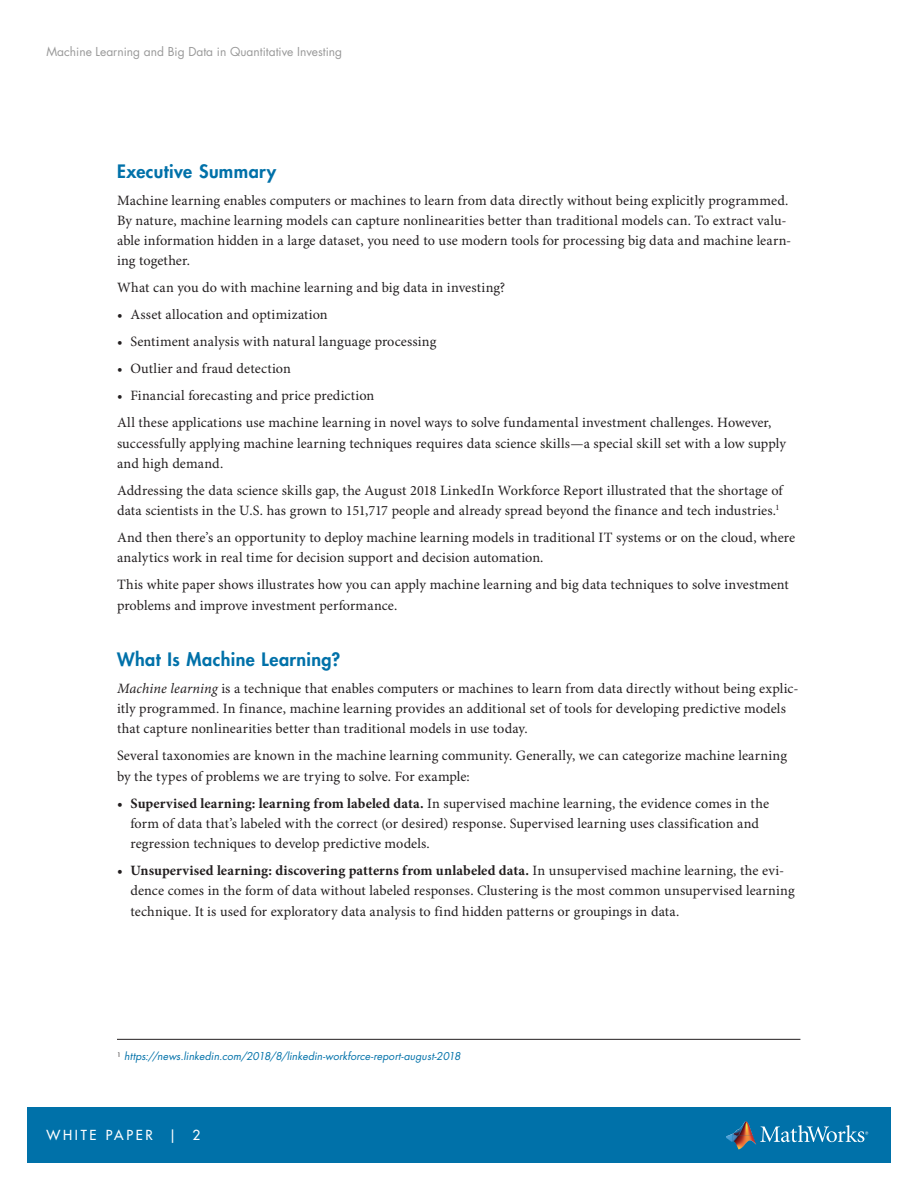
<style>
.page{position:relative;width:918px;height:1188px;background:#fff}
.page>*{position:absolute;margin:0;border:0;box-sizing:border-box;transform-origin:0 0}
.Heading_1{font:800 18px "Futura Std";letter-spacing:.025em;color:#0071a9}
.Body_Copy{font:14.25px/20.2px "Minion Pro";letter-spacing:.005em;color:#231f20}
.t1{font:500 13.5px "Futura Std";letter-spacing:.2em;color:#fff}
.t2{font:12px "Futura Std";color:#999}
.note_footnote{font:italic 10.5px "Futura Std";letter-spacing:.005em;color:#0071a9}
.s1{font-style:italic}
.s2{font-weight:700}
</style>
<div class="page">
<div style="left:27px;top:1108px;width:864px;height:55px;background:#0071a9"></div>
<img style="left:733px;top:1121px;width:20px;height:14px">
<svg style="left:726px;top:1134px;width:7px;height:8px"></svg>
<img style="left:733px;top:1135px;width:23px;height:14px">
<svg style="left:760px;top:1125px;width:108px;height:17px"></svg>
<hr style="left:117px;top:1039px;width:683px;height:1px;background:#231f20">
<p class="t2" style="left:46px;top:44px;width:297px">Machine Learning and Big Data in Quantitative Investing</p>
<p class="Heading_1" style="left:117px;top:160px;width:161px">Executive Summary</p>
<p class="Body_Copy" style="left:117px;top:191px;width:676px">Machine learning enables computers or machines to learn from data directly without being explicitly programmed.<br>By nature, machine learning models can capture nonlinearities better than traditional models can. To extract valu&shy;able information hidden in a large dataset, you need to use modern tools for processing big data and machine learn&shy;ing together.</p>
<p class="Body_Copy" style="left:117px;top:278px;width:390px">What can you do with machine learning and big data in investing?</p>
<p class="Body_Copy" style="left:117px;top:305px;width:212px">• Asset allocation and optimization</p>
<p class="Body_Copy" style="left:117px;top:332px;width:321px">• Sentiment analysis with natural language processing</p>
<p class="Body_Copy" style="left:117px;top:359px;width:175px">• Outlier and fraud detection</p>
<p class="Body_Copy" style="left:117px;top:386px;width:259px">• Financial forecasting and price prediction</p>
<p class="Body_Copy" style="left:117px;top:413px;width:670px">All these applications use machine learning in novel ways to solve fundamental investment challenges. However, successfully applying machine learning techniques requires data science skills—a special skill set with a low supply and high demand.</p>
<p class="Body_Copy" style="left:117px;top:481px;width:667px">Addressing the data science skills gap, the August 2018 LinkedIn Workforce Report illustrated that the shortage of data scientists in the U.S. has grown to 151,717 people and already spread beyond the finance and tech industries.<sup>1</sup></p>
<p class="Body_Copy" style="left:117px;top:528px;width:680px">And then there’s an opportunity to deploy machine learning models in traditional IT systems or on the cloud, where analytics work in real time for decision support and decision automation.</p>
<p class="Body_Copy" style="left:117px;top:575px;width:673px">This white paper shows illustrates how you can apply machine learning and big data techniques to solve investment problems and improve investment performance.</p>
<p class="Heading_1" style="left:117px;top:648px;width:225px">What Is Machine Learning?</p>
<p class="Body_Copy" style="left:117px;top:679px;width:683px"><span class="s1">Machine learning</span> is a technique that enables computers or machines to learn from data directly without being explic&shy;itly programmed. In finance, machine learning provides an additional set of tools for developing predictive models that capture nonlinearities better than traditional models in use today.</p>
<p class="Body_Copy" style="left:117px;top:746px;width:672px">Several taxonomies are known in the machine learning community. Generally, we can categorize machine learning by the types of problems we are trying to solve. For example:</p>
<p class="Body_Copy" style="left:130px;top:794px;width:640px;text-indent:-14px"><span class="s2">• Supervised learning: learning from labeled data.</span> In supervised machine learning, the evidence comes in the form of data that’s labeled with the correct (or desired) response. Supervised learning uses classification and regression techniques to develop predictive models.</p>
<p class="Body_Copy" style="left:130px;top:861px;width:666px;text-indent:-14px"><span class="s2">• Unsupervised learning: discovering patterns from unlabeled data.</span> In unsupervised machine learning, the evi&shy;dence comes in the form of data without labeled responses. Clustering is the most common unsupervised learning technique. It is used for exploratory data analysis to find hidden patterns or groupings in data.</p>
<p class="note_footnote" style="left:117px;top:1050px;width:345px"><sup>1</sup> https://news.linkedin.com/2018/8/linkedin-workforce-report-august-2018</p>
<p class="t1" style="left:46px;top:1127px;width:155px">WHITE PAPER | 2</p>
</div>
